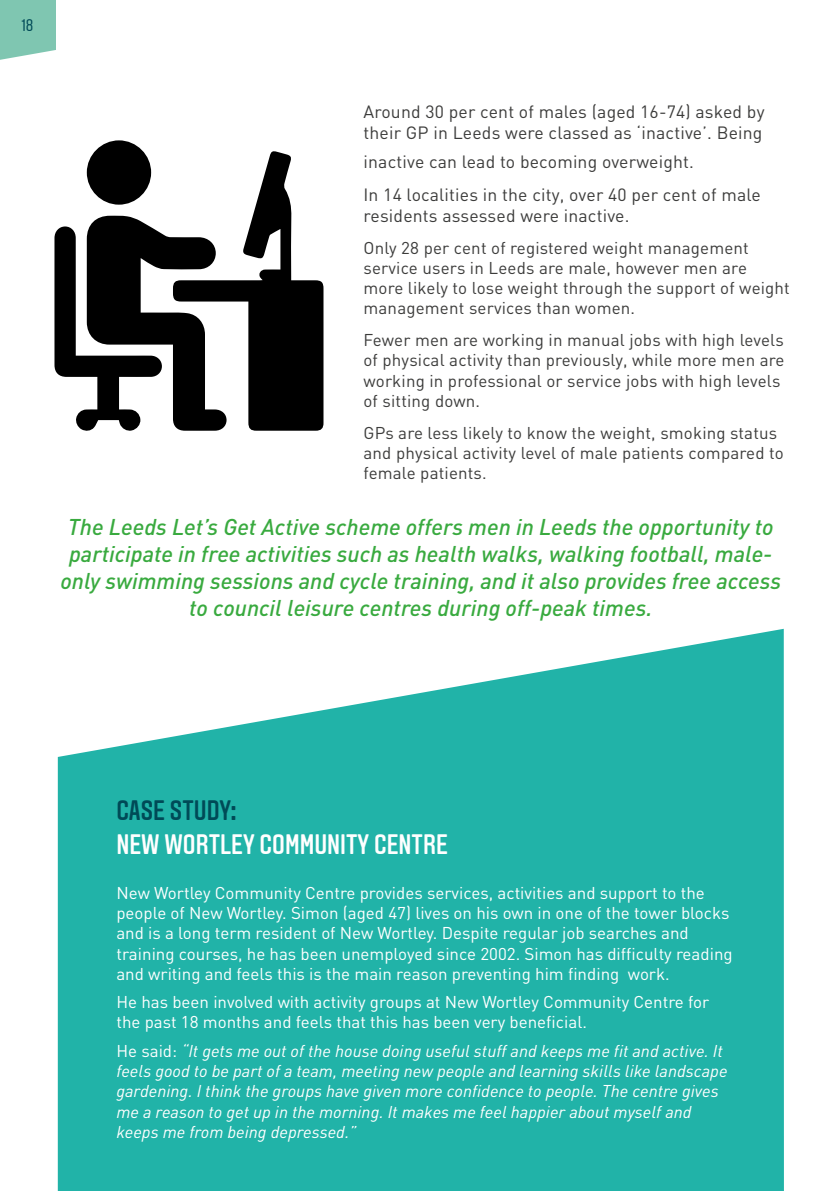
<style>
.page{position:relative;width:840px;height:1191px;background:#fff}
.page>*{position:absolute;margin:0;border:0;box-sizing:border-box;transform-origin:0 0}
.t1{font:500 28.2px "Aveny TLBU";color:#fff}
.t2{font:500 28.2px "Aveny TLBU";color:#004a57}
.t3{font:italic 500 22.6px/27px "DIN";color:#39aa3f;text-align:center}
.t4{font:17.6px/21.2px "DIN";letter-spacing:.01em;color:#3c3c3b}
.t5{font:17px/20.2px "DIN";color:#fff}
.t6{font:17px/20.4px "DIN";letter-spacing:.01em;color:#3c3c3b}
.t7{font:italic 17px/20.2px "DIN";color:#fff}
.t8{font:17px "Aveny TLBU";color:#004a57}
.s1{font-style:normal}
</style>
<div class="page">
<svg style="left:0;top:0;width:56px;height:60px;background:#89cab7"></svg>
<svg style="left:58px;top:629px;width:725px;height:562px;background:#3abbb1"></svg>
<svg style="left:226px;top:151px;width:97px;height:280px;fill:#000"></svg>
<svg style="left:54px;top:215px;width:172px;height:216px"></svg>
<div style="left:87px;top:140px;width:64px;height:65px;background:#000;border-radius:50%"></div>
<p class="t8" style="left:22px;top:16px;width:13px">18</p>
<p class="t4" style="left:363px;top:101px;width:402px">Around 30 per cent of males (aged 16-74) asked by their GP in Leeds were classed as ‘inactive’. Being</p>
<p class="t4" style="left:363px;top:145px;width:398px;line-height:32.4px">inactive can lead to becoming overweight.<br>In 14 localities in the city, over 40 per cent of male</p>
<p class="t4" style="left:363px;top:205px;width:267px">residents assessed were inactive.</p>
<p class="t6" style="left:363px;top:237px;width:427px">Only 28 per cent of registered weight management service users in Leeds are male, however men are more likely to lose weight through the support of weight management services than women.</p>
<p class="t6" style="left:363px;top:329px;width:422px">Fewer men are working in manual jobs with high levels of physical activity than previously, while more men are working in professional or service jobs with high levels of sitting down.</p>
<p class="t6" style="left:363px;top:422px;width:421px">GPs are less likely to know the weight, smoking status and physical activity level of male patients compared to female patients.</p>
<p class="t3" style="left:60px;top:512px;width:721px">The Leeds Let’s Get Active scheme offers men in Leeds the opportunity to participate in free activities such as health walks, walking football, male&shy;only swimming sessions and cycle training, and it also provides free access to council leisure centres during off-peak times.</p>
<h1 class="t2" style="left:116px;top:795px;width:122px">CASE STUDY:</h1>
<h1 class="t1" style="left:116px;top:828px;width:333px">NEW WORTLEY COMMUNITY CENTRE</h1>
<p class="t5" style="left:116px;top:882px;width:617px">New Wortley Community Centre provides services, activities and support to the people of New Wortley. Simon (aged 47) lives on his own in one of the tower blocks and is a long term resident of New Wortley. Despite regular job searches and training courses, he has been unemployed since 2002. Simon has difficulty reading and writing and feels this is the main reason preventing him finding work.</p>
<p class="t5" style="left:116px;top:991px;width:594px">He has been involved with activity groups at New Wortley Community Centre for the past 18 months and feels that this has been very beneficial.</p>
<p class="t7" style="left:116px;top:1040px;width:612px"><span class="s1">He said:</span> “It gets me out of the house doing useful stuff and keeps me fit and active. It feels good to be part of a team, meeting new people and learning skills like landscape gardening. I think the groups have given more confidence to people. The centre gives me a reason to get up in the morning. It makes me feel happier about myself and keeps me from being depressed.”</p>
</div>
